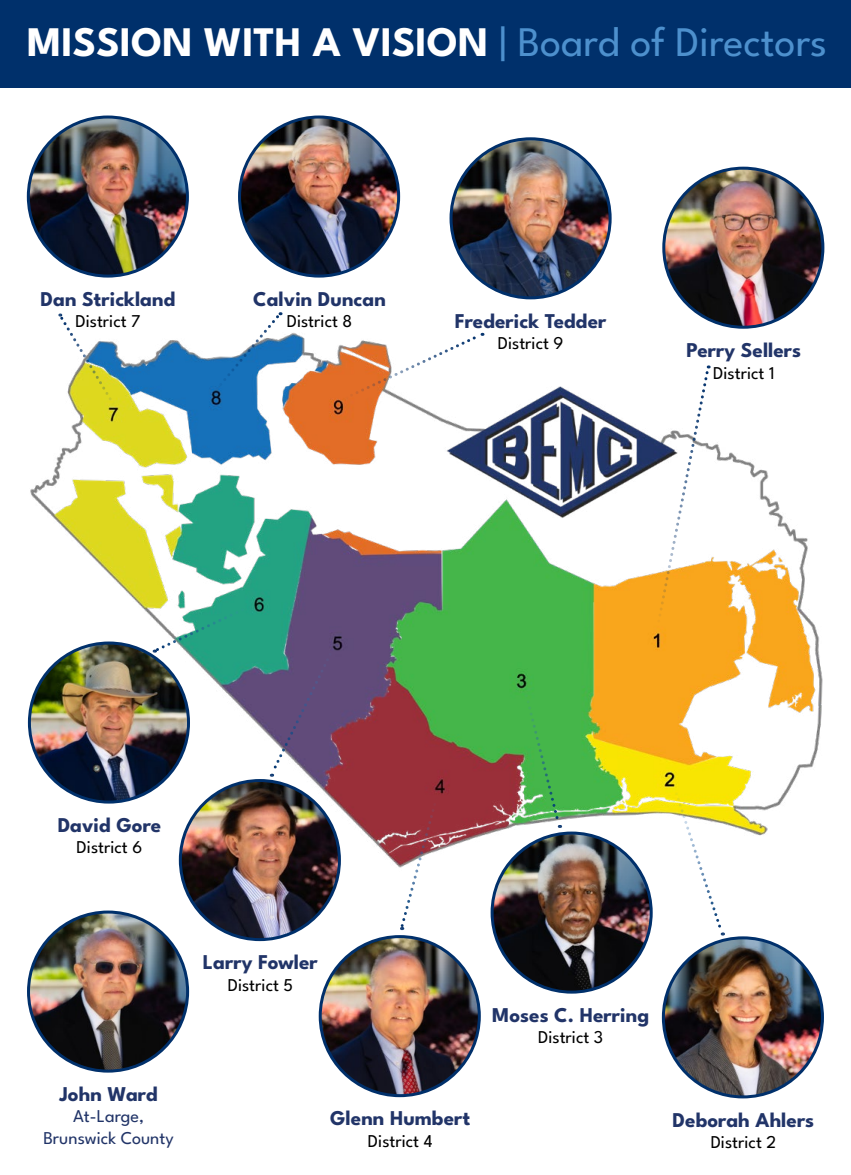
<style>
.page{position:relative;width:851px;height:1175px;background:#fff}
.page>*{position:absolute;margin:0;border:0;box-sizing:border-box;transform-origin:0 0}
.t1{font:700 42px "League Spartan";color:#fff}
.t2{font:700 21px "League Spartan";color:#213468}
.t3{font:18px "League Spartan";color:#000}
.t4{font:18px/21.6px "League Spartan";color:#213468;text-align:center}
.s1{font-weight:400;color:#4d90cd}
</style>
<div class="page">
<div style="left:0;top:0;width:850px;height:88px;background:#00306b"></div>
<img style="left:30px;top:328px;width:793px;height:551px">
<img style="left:663px;top:168px;width:159px;height:159px;border-radius:80px">
<div style="left:662px;top:167px;width:162px;height:162px;border:3px solid #00306b;border-radius:50%"></div>
<img style="left:451px;top:139px;width:159px;height:159px;border-radius:80px">
<div style="left:449px;top:137px;width:162px;height:162px;border:3px solid #00306b;border-radius:50%"></div>
<img style="left:239px;top:117px;width:159px;height:159px;border-radius:80px">
<div style="left:238px;top:115px;width:162px;height:162px;border:3px solid #00306b;border-radius:50%"></div>
<img style="left:28px;top:117px;width:159px;height:159px;border-radius:79px">
<div style="left:27px;top:115px;width:162px;height:162px;border:3px solid #00306b;border-radius:50%"></div>
<img style="left:29px;top:643px;width:159px;height:159px;border-radius:79px">
<div style="left:28px;top:641px;width:162px;height:162px;border:3px solid #00306b;border-radius:50%"></div>
<img style="left:180px;top:780px;width:159px;height:159px;border-radius:79px">
<div style="left:179px;top:779px;width:162px;height:162px;border:3px solid #00306b;border-radius:50%"></div>
<img style="left:320px;top:936px;width:159px;height:159px;border-radius:79px">
<div style="left:319px;top:935px;width:162px;height:162px;border:3px solid #00306b;border-radius:50%"></div>
<img style="left:663px;top:937px;width:159px;height:159px;border-radius:79px">
<div style="left:662px;top:936px;width:162px;height:162px;border:3px solid #00306b;border-radius:50%"></div>
<img style="left:492px;top:833px;width:159px;height:159px;border-radius:80px">
<div style="left:490px;top:831px;width:162px;height:162px;border:3px solid #00306b;border-radius:50%"></div>
<img style="left:28px;top:912px;width:160px;height:159px;border-radius:80px">
<div style="left:27px;top:910px;width:162px;height:162px;border:3px solid #00306b;border-radius:50%"></div>
<svg style="left:57px;top:313px;width:57px;height:92px"></svg>
<svg style="left:216px;top:312px;width:66px;height:79px"></svg>
<svg style="left:346px;top:332px;width:137px;height:67px"></svg>
<svg style="left:655px;top:365px;width:56px;height:263px"></svg>
<svg style="left:153px;top:606px;width:96px;height:48px"></svg>
<svg style="left:268px;top:647px;width:66px;height:129px;background:#6d6287"></svg>
<svg style="left:398px;top:797px;width:40px;height:133px"></svg>
<svg style="left:523px;top:688px;width:39px;height:140px;background:#52b858"></svg>
<svg style="left:672px;top:786px;width:53px;height:149px"></svg>
<h1 class="t1" style="left:27px;top:9px;width:801px">MISSION WITH A VISION <span class="s1">| Board of Directors</span></h1>
<p class="t2" style="left:41px;top:282px;width:136px">Dan Strickland</p>
<p class="t3" style="left:75px;top:308px;width:67px">District 7</p>
<p class="t2" style="left:253px;top:282px;width:134px">Calvin Duncan</p>
<p class="t3" style="left:287px;top:308px;width:67px">District 8</p>
<p class="t2" style="left:455px;top:304px;width:153px">Frederick Tedder</p>
<p class="t3" style="left:498px;top:329px;width:67px">District 9</p>
<p class="t2" style="left:686px;top:333px;width:116px">Perry Sellers</p>
<p class="t3" style="left:713px;top:359px;width:63px">District 1</p>
<p class="t2" style="left:58px;top:808px;width:105px">David Gore</p>
<p class="t3" style="left:77px;top:833px;width:67px">District 6</p>
<p class="t2" style="left:59px;top:1077px;width:100px">John Ward</p>
<p class="t4" style="left:43px;top:1104px;width:132px">At-Large,<br>Brunswick County</p>
<p class="t2" style="left:203px;top:945px;width:116px">Larry Fowler</p>
<p class="t3" style="left:228px;top:971px;width:67px">District 5</p>
<p class="t2" style="left:492px;top:998px;width:159px">Moses C. Herring</p>
<p class="t3" style="left:538px;top:1023px;width:67px">District 3</p>
<p class="t2" style="left:330px;top:1101px;width:142px">Glenn Humbert</p>
<p class="t3" style="left:368px;top:1127px;width:66px">District 4</p>
<p class="t2" style="left:672px;top:1103px;width:143px">Deborah Ahlers</p>
<p class="t3" style="left:710px;top:1128px;width:67px">District 2</p>
</div>
